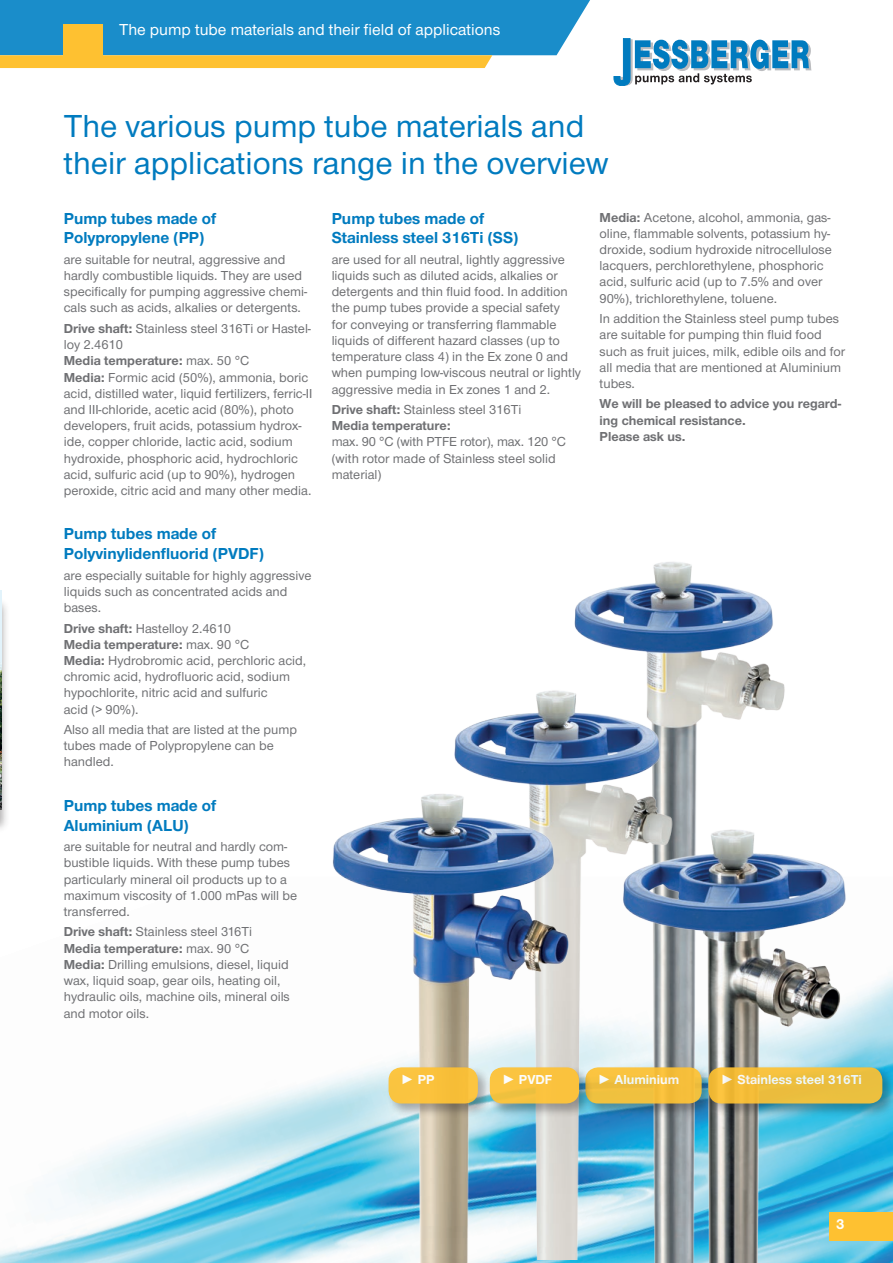
<style>
.page{position:relative;width:893px;height:1263px;background:#fff}
.page>*{position:absolute;margin:0;border:0;box-sizing:border-box;transform-origin:0 0}
.t1{font:500 33px/37.5px "Nimbus Sans Novus T";color:#007bbf}
.t2{font:700 16.5px/19.8px "Nimbus Sans Novus T";color:#007bbf}
.t3{font:500 16.5px "Nimbus Sans Novus T";color:#fff}
.t4{font:700 15px "Nimbus Sans Novus T";color:#fff}
.t5{font:500 13.5px/16.2px "Nimbus Sans Novus T";color:#6f7073}
.t6{font:700 13.5px/16.2px "Nimbus Sans Novus T";color:#6f7073}
.t7{font:700 13.5px "Nimbus Sans Novus T";color:#fff}
.s1{font-weight:500}
.s2{font-weight:700}
.s3{font-family:"Arial";font-weight:400}
</style>
<div class="page">
<svg style="left:0;top:0;width:590px;height:68px;background:#4b9cb4"></svg>
<svg style="left:613px;top:38px;width:198px;height:48px"></svg>
<img style="left:0;top:1080px;width:328px;height:183px">
<img style="left:574px;top:562px;width:211px;height:701px">
<img style="left:605px;top:780px;width:288px;height:483px">
<img style="left:454px;top:673px;width:230px;height:586px">
<img style="left:328px;top:784px;width:252px;height:479px">
<div style="left:583px;top:1065px;width:133px;height:52px;background:#231f20;opacity:.39"></div>
<div style="left:585px;top:1067px;width:117px;height:36px;background:#f3c13f;border-radius:13px"></div>
<div style="left:706px;top:1065px;width:187px;height:52px;background:#231f20;opacity:.39"></div>
<div style="left:708px;top:1067px;width:174px;height:36px;background:linear-gradient(to right,#f4bc38,#e9c041);border-radius:13px"></div>
<div style="left:386px;top:1065px;width:106px;height:52px;background:#231f20;opacity:.39"></div>
<div style="left:389px;top:1067px;width:89px;height:36px;background:#fac23c;border-radius:13px"></div>
<div style="left:487px;top:1065px;width:106px;height:52px;background:#231f20;opacity:.39"></div>
<div style="left:490px;top:1067px;width:89px;height:36px;background:#fac33f;border-radius:13px"></div>
<div style="left:0;top:597px;width:10px;height:236px;background:#231f20;opacity:.39"></div>
<img style="left:0;top:591px;width:1px;height:218px">
<div style="left:64px;top:24px;width:39px;height:34px;background:#fec131"></div>
<div style="left:829px;top:1212px;width:64px;height:29px;background:#fec131"></div>
<p class="t3" style="left:119px;top:20px;width:383px">The pump tube materials and their field of applications</p>
<h1 class="t1" style="left:64px;top:107px;width:546px">The various pump tube materials and their applications range in the overview</h1>
<p class="t2" style="left:332px;top:208px;width:188px">Pump tubes made of<br>Stainless steel 316Ti (SS)</p>
<p class="t5" style="left:332px;top:251px;width:251px">are used for all neutral, lightly aggressive liquids such as diluted acids, alkalies or detergents and thin fluid food. In addition the pump tubes provide a special safety<br>for conveying or transferring flammable liquids of different hazard classes (up to temperature class 4) in the Ex zone 0 and when pumping low-viscous neutral or lightly aggressive media in Ex zones 1 and 2.</p>
<p class="t6" style="left:332px;top:401px;width:191px">Drive shaft: <span class="s1">Stainless steel 316Ti<br></span>Media temperature:</p>
<p class="t5" style="left:332px;top:433px;width:236px">max. 90 °C (with PTFE rotor), max. 120 °C (with rotor made of Stainless steel solid material)</p>
<p class="t2" style="left:64px;top:208px;width:154px">Pump tubes made of<br>Polypropylene (PP)</p>
<p class="t5" style="left:64px;top:251px;width:245px">are suitable for neutral, aggressive and hardly combustible liquids. They are used specifically for pumping aggressive chemi&shy;cals such as acids, alkalies or detergents.</p>
<p class="t5" style="left:64px;top:320px;width:250px"><span class="s2">Drive shaft:</span> Stainless steel 316Ti or Hastel&shy;loy 2.4610<br><span class="s2">Media temperature:</span> max. 50 °C<br><span class="s2">Media:</span> Formic acid (50%), ammonia, boric acid, distilled water, liquid fertilizers, ferric-II and III-chloride, acetic acid (80%), photo developers, fruit acids, potassium hydrox&shy;ide, copper chloride, lactic acid, sodium hydroxide, phosphoric acid, hydrochloric acid, sulfuric acid (up to 90%), hydrogen peroxide, citric acid and many other media.</p>
<p class="t2" style="left:64px;top:524px;width:202px">Pump tubes made of<br>Polyvinylidenfluorid (PVDF)</p>
<p class="t5" style="left:64px;top:567px;width:249px">are especially suitable for highly aggressive liquids such as concentrated acids and bases.</p>
<p class="t5" style="left:64px;top:620px;width:244px"><span class="s2">Drive shaft:</span> Hastelloy 2.4610<br><span class="s2">Media temperature:</span> max. 90 °C<br><span class="s2">Media:</span> Hydrobromic acid, perchloric acid, chromic acid, hydrofluoric acid, sodium hypochlorite, nitric acid and sulfuric<br>acid (&gt; 90%).</p>
<p class="t5" style="left:64px;top:721px;width:235px">Also all media that are listed at the pump tubes made of Polypropylene can be handled.</p>
<p class="t2" style="left:64px;top:795px;width:154px">Pump tubes made of<br>Aluminium (ALU)</p>
<p class="t5" style="left:64px;top:838px;width:235px">are suitable for neutral and hardly com&shy;bustible liquids. With these pump tubes particularly mineral oil products up to a maximum viscosity of 1.000 mPas will be transferred.</p>
<p class="t5" style="left:64px;top:924px;width:228px"><span class="s2">Drive shaft:</span> Stainless steel 316Ti <span class="s2">Media temperature:</span> max. 90 °C <span class="s2">Media:</span> Drilling emulsions, diesel, liquid wax, liquid soap, gear oils, heating oil, hydraulic oils, machine oils, mineral oils and motor oils.</p>
<p class="t5" style="left:600px;top:209px;width:234px"><span class="s2">Media:</span> Acetone, alcohol, ammonia, gas&shy;oline, flammable solvents, potassium hy&shy;droxide, sodium hydroxide nitrocellulose lacquers, perchlorethylene, phosphoric acid, sulfuric acid (up to 7.5% and over 90%), trichlorethylene, toluene.</p>
<p class="t5" style="left:600px;top:310px;width:247px">In addition the Stainless steel pump tubes are suitable for pumping thin fluid food such as fruit juices, milk, edible oils and for all media that are mentioned at Aluminium tubes.</p>
<p class="t6" style="left:600px;top:395px;width:243px">We will be pleased to advice you regard&shy;ing chemical resistance.<br>Please ask us.</p>
<p class="t7" style="left:401px;top:1071px;width:35px"><span class="s3">►</span> PP</p>
<p class="t7" style="left:502px;top:1071px;width:52px"><span class="s3">►</span> PVDF</p>
<p class="t7" style="left:598px;top:1071px;width:83px"><span class="s3">►</span> Aluminium</p>
<p class="t7" style="left:721px;top:1071px;width:143px"><span class="s3">►</span> Stainless steel 316Ti</p>
<p class="t4" style="left:836px;top:1215px;width:10px">3</p>
</div>
